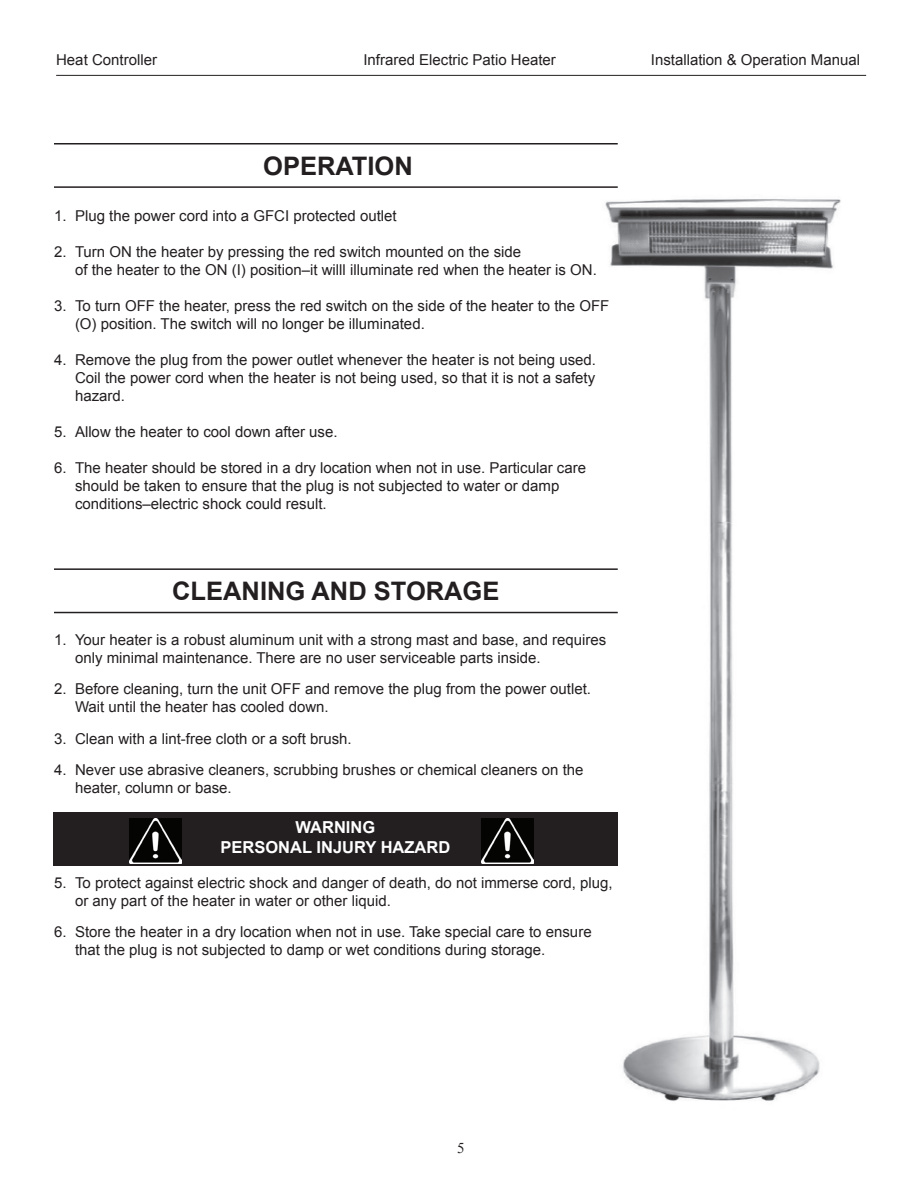
<style>
.page{position:relative;width:918px;height:1188px;background:#fff}
.page>*{position:absolute;margin:0;border:0;box-sizing:border-box;transform-origin:0 0}
.t1{font:700 25.5px "Arial";color:#231f20}
.t2{font:700 16.5px/19.8px "Arial";color:#fff;text-align:center}
.t3{font:15px/18px "Arial";color:#231f20}
.t4{font:15px "Times New Roman";color:#231f20}
</style>
<div class="page">
<img style="left:586px;top:199px;width:255px;height:902px">
<hr style="left:54px;top:568px;width:564px;height:2px;background:#231f20">
<hr style="left:54px;top:612px;width:564px;height:1px;background:#231f20">
<hr style="left:56px;top:75px;width:810px;height:1px;background:#231f20">
<hr style="left:54px;top:143px;width:564px;height:2px;background:#231f20">
<hr style="left:54px;top:186px;width:564px;height:2px;background:#231f20">
<div style="left:53px;top:812px;width:565px;height:54px;background:#231f20"></div>
<img style="left:130px;top:818px;width:51px;height:45px">
<img style="left:482px;top:818px;width:51px;height:45px">
<p class="t3" style="left:56px;top:51px;width:102px">Heat Controller</p>
<p class="t3" style="left:363px;top:51px;width:194px">Infrared Electric Patio Heater</p>
<p class="t3" style="left:651px;top:51px;width:211px">Installation &amp; Operation Manual</p>
<h1 class="t1" style="left:263px;top:149px;width:151px">OPERATION</h1>
<p class="t3" style="left:54px;top:207px;width:344px">1. Plug the power cord into a GFCI protected outlet</p>
<p class="t3" style="left:75px;top:243px;width:523px;text-indent:-21px">2. Turn ON the heater by pressing the red switch mounted on the side<br>of the heater to the ON (I) position–it willl illuminate red when the heater is ON.</p>
<p class="t3" style="left:75px;top:297px;width:536px;text-indent:-21px">3. To turn OFF the heater, press the red switch on the side of the heater to the OFF (O) position. The switch will no longer be illuminated.</p>
<p class="t3" style="left:75px;top:351px;width:523px;text-align:justify;text-indent:-21px">4. Remove the plug from the power outlet whenever the heater is not being used.<br>Coil the power cord when the heater is not being used, so that it is not a safety hazard.</p>
<p class="t3" style="left:54px;top:423px;width:285px">5. Allow the heater to cool down after use.</p>
<p class="t3" style="left:75px;top:459px;width:513px;text-indent:-21px">6. The heater should be stored in a dry location when not in use. Particular care should be taken to ensure that the plug is not subjected to water or damp conditions–electric shock could result.</p>
<h1 class="t1" style="left:172px;top:574px;width:329px">CLEANING AND STORAGE</h1>
<p class="t3" style="left:75px;top:631px;width:533px;text-indent:-21px">1. Your heater is a robust aluminum unit with a strong mast and base, and requires only minimal maintenance. There are no user serviceable parts inside.</p>
<p class="t3" style="left:75px;top:680px;width:518px;text-indent:-21px">2. Before cleaning, turn the unit OFF and remove the plug from the power outlet.<br>Wait until the heater has cooled down.</p>
<p class="t3" style="left:54px;top:730px;width:299px">3. Clean with a lint-free cloth or a soft brush.</p>
<p class="t3" style="left:75px;top:761px;width:510px;text-indent:-21px">4. Never use abrasive cleaners, scrubbing brushes or chemical cleaners on the heater, column or base.</p>
<p class="t2" style="left:221px;top:818px;width:231px">WARNING<br>PERSONAL INJURY HAZARD</p>
<p class="t3" style="left:75px;top:874px;width:539px;text-indent:-21px">5. To protect against electric shock and danger of death, do not immerse cord, plug, or any part of the heater in water or other liquid.</p>
<p class="t3" style="left:75px;top:923px;width:518px;text-indent:-21px">6. Store the heater in a dry location when not in use. Take special care to ensure that the plug is not subjected to damp or wet conditions during storage.</p>
<p class="t4" style="left:457px;top:1138px;width:9px">5</p>
</div>
